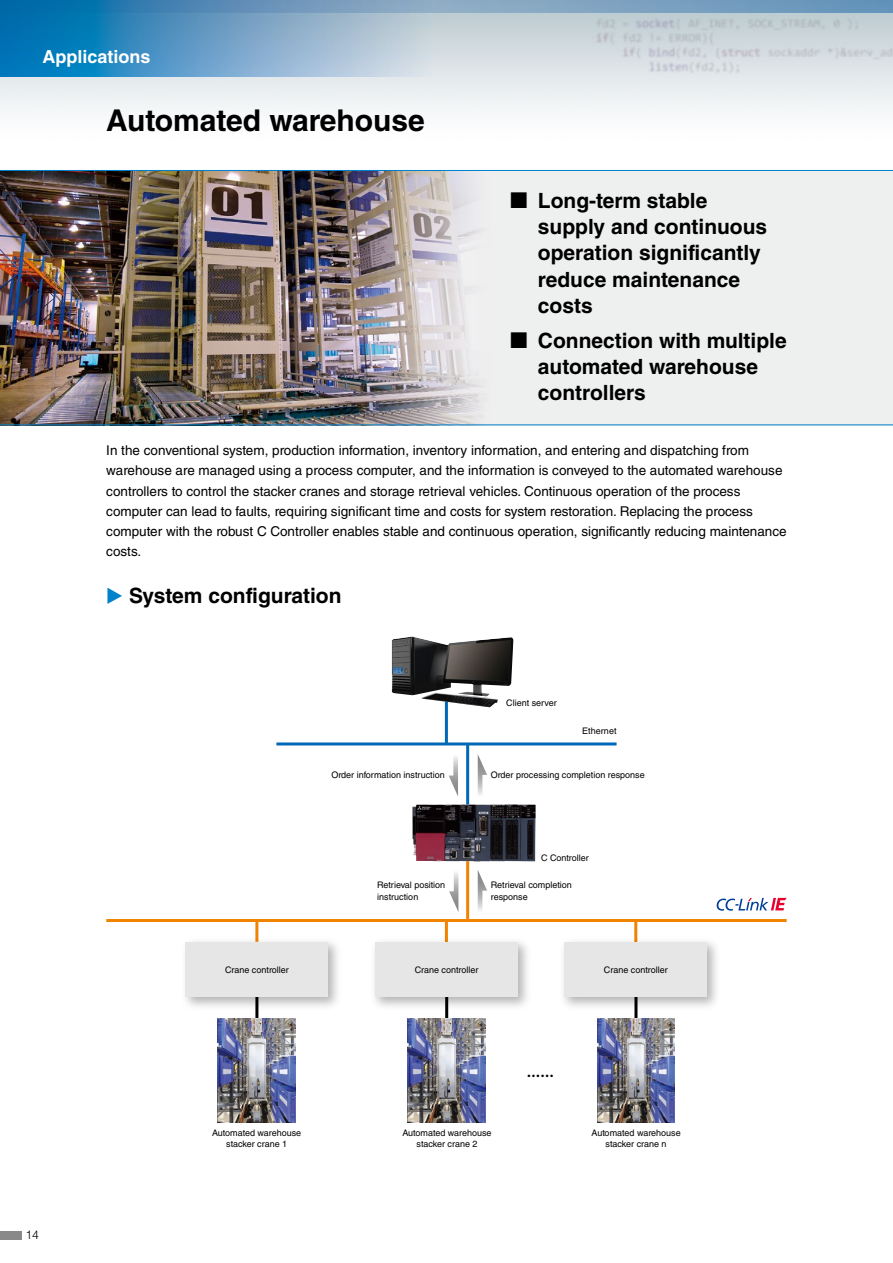
<style>
.page{position:relative;width:893px;height:1263px;background:#fff}
.page>*{position:absolute;margin:0;border:0;box-sizing:border-box;transform-origin:0 0}
.t1{font:700 30px "Helvetica LT Std";color:#000}
.t2{font:700 21px/26.2px "Helvetica LT Std";color:#000}
.t3{font:700 18px "Helvetica LT Std";color:#fff}
.t4{font:13.5px/20.2px "Helvetica LT Std";color:#000}
.t5{font:700 13.5px "Shin Go Pro";color:#000}
.t6{font:300 12px "Helvetica LT Std";color:#000}
.t7{font:9px/11.2px "Helvetica LT Std";color:#000;text-align:center}
.s1{color:#0081cc}
</style>
<div class="page">
<img style="left:0;top:13px;width:893px;height:100px">
<svg style="left:434px;top:0;width:459px;height:13px;background:#7aa0bf"></svg>
<svg style="left:0;top:0;width:434px;height:77px;background:#5f9cc4"></svg>
<hr style="left:445px;top:701px;width:3px;height:43px;background:#0068b7">
<hr style="left:255px;top:997px;width:3px;height:21px;background:#000">
<hr style="left:445px;top:997px;width:3px;height:21px;background:#000">
<hr style="left:634px;top:997px;width:3px;height:21px;background:#000">
<img style="left:392px;top:636px;width:121px;height:71px">
<hr style="left:466px;top:861px;width:3px;height:60px;background:#f08300">
<hr style="left:445px;top:920px;width:3px;height:22px;background:#f08300">
<hr style="left:255px;top:920px;width:3px;height:22px;background:#f08300">
<hr style="left:634px;top:920px;width:3px;height:22px;background:#f08300">
<hr style="left:106px;top:919px;width:681px;height:3px;background:#f08300">
<hr style="left:276px;top:742px;width:341px;height:3px;background:#0068b7">
<hr style="left:466px;top:744px;width:3px;height:61px;background:#0068b7">
<img style="left:412px;top:804px;width:94px;height:57px">
<svg style="left:449px;top:757px;width:9px;height:39px"></svg>
<svg style="left:449px;top:872px;width:9px;height:39px"></svg>
<svg style="left:478px;top:870px;width:9px;height:41px"></svg>
<svg style="left:478px;top:755px;width:9px;height:40px"></svg>
<img style="left:218px;top:1018px;width:78px;height:104px">
<img style="left:408px;top:1018px;width:78px;height:104px">
<img style="left:597px;top:1018px;width:78px;height:104px">
<img style="left:185px;top:933px;width:153px;height:81px">
<div style="left:186px;top:942px;width:142px;height:55px;background:#e6e6e6"></div>
<img style="left:374px;top:933px;width:154px;height:81px">
<div style="left:375px;top:942px;width:143px;height:55px;background:#e6e6e6"></div>
<img style="left:563px;top:933px;width:154px;height:81px">
<div style="left:564px;top:942px;width:143px;height:55px;background:#e6e6e6"></div>
<svg style="left:717px;top:898px;width:70px;height:13px"></svg>
<img style="left:0;top:171px;width:893px;height:253px">
<hr style="left:0;top:424px;width:893px;height:1px;background:#0081cc">
<hr style="left:0;top:170px;width:893px;height:1px;background:#0081cc">
<div style="left:0;top:1231px;width:21px;height:8px;background:#898989"></div>
<h3 class="t3" style="left:43px;top:45px;width:110px">Applications</h3>
<h3 class="t3" style="left:43px;top:45px;width:75px">Features</h3>
<h1 class="t1" style="left:106px;top:102px;width:320px">Automated warehouse</h1>
<h2 class="t2" style="left:538px;top:187px;width:231px;text-indent:-28px">■ Long-term stable supply and continuous operation significantly reduce maintenance costs</h2>
<h2 class="t2" style="left:538px;top:327px;width:250px;text-indent:-28px">■ Connection with multiple automated warehouse controllers</h2>
<p class="t4" style="left:106px;top:440px;width:682px">In the conventional system, production information, inventory information, and entering and dispatching from warehouse are managed using a process computer, and the information is conveyed to the automated warehouse controllers to control the stacker cranes and storage retrieval vehicles. Continuous operation of the process computer can lead to faults, requiring significant time and costs for system restoration. Replacing the process computer with the robust C Controller enables stable and continuous operation, significantly reducing maintenance costs.</p>
<h2 class="t2" style="left:106px;top:582px;width:237px"><span class="s1">▶</span> System configuration</h2>
<p class="t7" style="left:506px;top:697px;width:52px">Client server</p>
<p class="t7" style="left:582px;top:725px;width:36px">Ethernet</p>
<p class="t7" style="left:331px;top:769px;width:115px">Order information instruction</p>
<p class="t7" style="left:491px;top:769px;width:156px">Order processing completion response</p>
<p class="t7" style="left:377px;top:879px;width:70px;text-align:left">Retrieval position instruction</p>
<p class="t7" style="left:541px;top:852px;width:49px">C Controller</p>
<p class="t7" style="left:491px;top:879px;width:82px;text-align:left">Retrieval completion response</p>
<p class="t7" style="left:225px;top:964px;width:65px">Crane controller</p>
<p class="t7" style="left:415px;top:964px;width:65px">Crane controller</p>
<p class="t7" style="left:604px;top:964px;width:65px">Crane controller</p>
<p class="t5" style="left:527px;top:1065px;width:29px">……</p>
<p class="t6" style="left:26px;top:1227px;width:15px">14</p>
<p class="t7" style="left:212px;top:1127px;width:91px">Automated warehouse stacker crane 1</p>
<p class="t7" style="left:402px;top:1127px;width:91px">Automated warehouse stacker crane 2</p>
<p class="t7" style="left:592px;top:1127px;width:91px">Automated warehouse stacker crane n</p>
</div>
